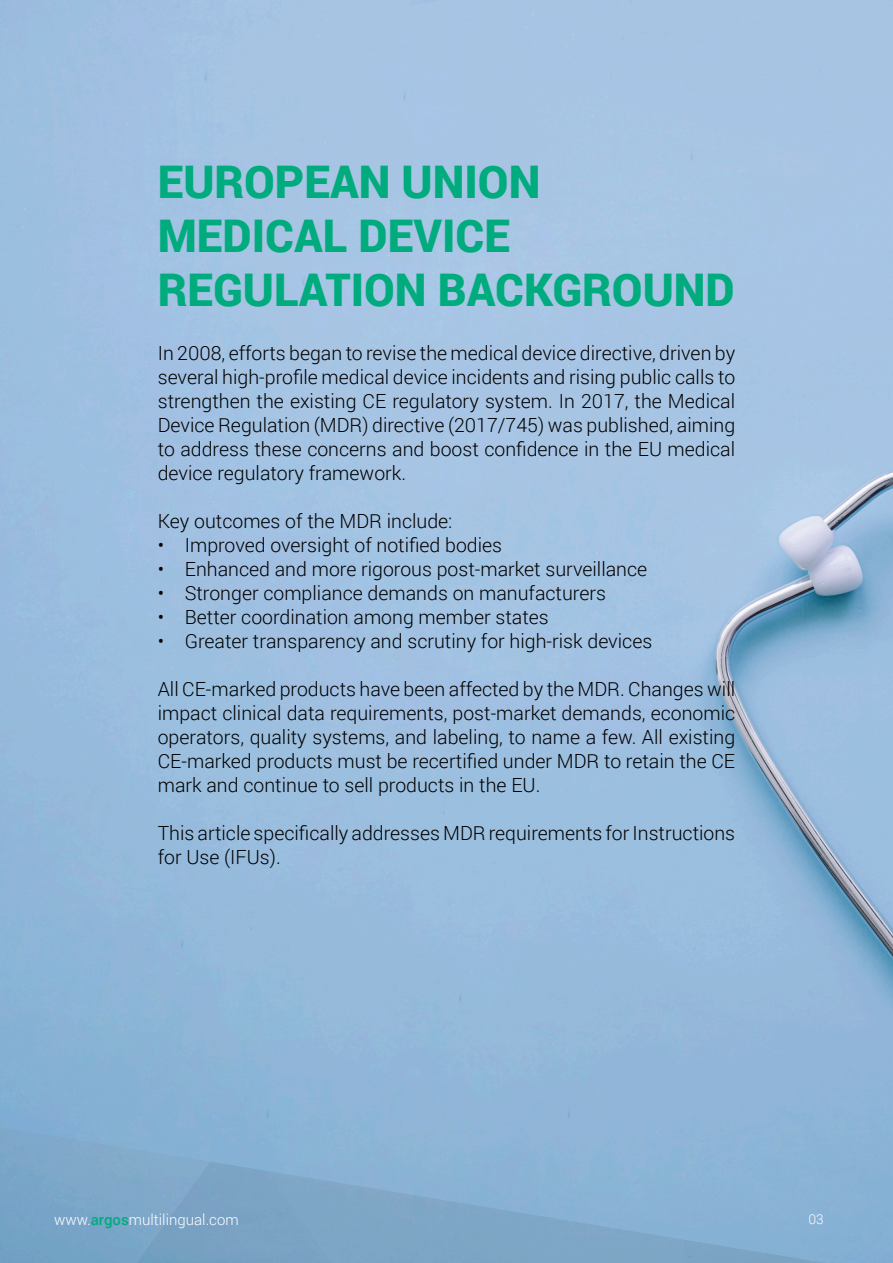
<style>
.page{position:relative;width:893px;height:1263px;background:#fff}
.page>*{position:absolute;margin:0;border:0;box-sizing:border-box;transform-origin:0 0}
.t1{font:900 45px/54px "Roboto";color:#00ab7d}
.t2{font:300 19.5px/24px "Roboto";color:#000;text-align:justify}
.t3{font:300 15px "Roboto";color:#fff}
.t4{font:300 13.5px "Roboto";color:#fff}
.s1{font-weight:500;color:#00ab7d}
</style>
<div class="page">
<img style="left:0;top:0;width:893px;height:1002px">
<img style="left:0;top:1002px;width:893px;height:261px">
<h1 class="t1" style="left:158px;top:153px;width:579px">EUROPEAN UNION<br>MEDICAL DEVICE<br>REGULATION BACKGROUND</h1>
<p class="t2" style="left:158px;top:340px;width:579px">In 2008, efforts began to revise the medical device directive, driven by several high-profile medical device incidents and rising public calls to strengthen the existing CE regulatory system. In 2017, the Medical Device Regulation (MDR) directive (2017/745) was published, aiming to address these concerns and boost confidence in the EU medical device regulatory framework.</p>
<p class="t2" style="left:158px;top:508px;width:296px">Key outcomes of the MDR include:</p>
<p class="t2" style="left:158px;top:532px;width:346px">• Improved oversight of notified bodies</p>
<p class="t2" style="left:158px;top:556px;width:491px">• Enhanced and more rigorous post-market surveillance</p>
<p class="t2" style="left:158px;top:580px;width:450px">• Stronger compliance demands on manufacturers</p>
<p class="t2" style="left:158px;top:604px;width:393px">• Better coordination among member states</p>
<p class="t2" style="left:158px;top:628px;width:496px">• Greater transparency and scrutiny for high-risk devices</p>
<p class="t2" style="left:158px;top:676px;width:579px">All CE-marked products have been affected by the MDR. Changes will impact clinical data requirements, post-market demands, economic operators, quality systems, and labeling, to name a few. All existing CE-marked products must be recertified under MDR to retain the CE mark and continue to sell products in the EU.</p>
<p class="t2" style="left:158px;top:820px;width:579px">This article specifically addresses MDR requirements for Instructions for Use (IFUs).</p>
<p class="t3" style="left:54px;top:1209px;width:186px">www.<span class="s1">argos</span>multilingual.com</p>
<p class="t4" style="left:808px;top:1210px;width:17px">03</p>
</div>
